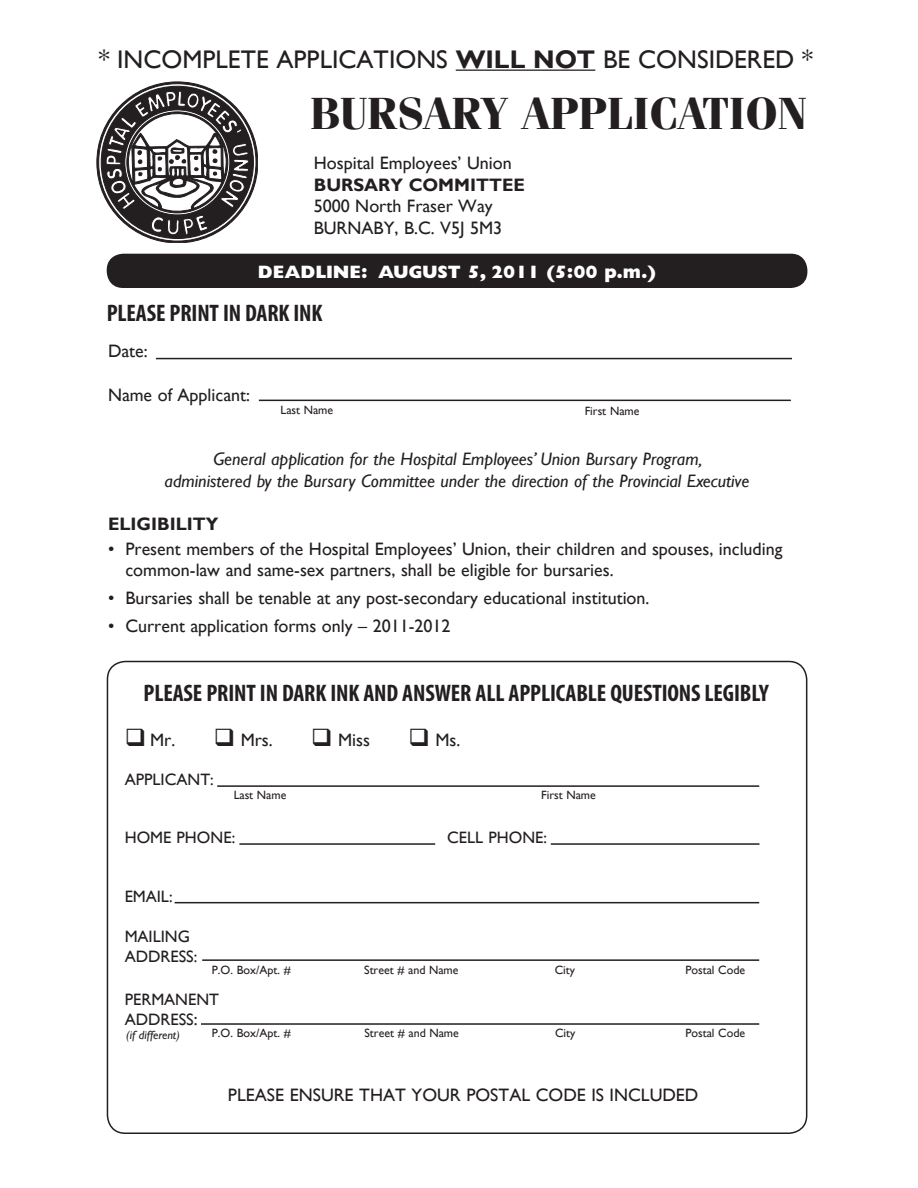
<style>
.page{position:relative;width:918px;height:1188px;background:#fff}
.page>*{position:absolute;margin:0;border:0;box-sizing:border-box;transform-origin:0 0}
.HEAD{font:700 45px "Fenice";color:#231f20}
.t1{font:25.5px "Gill Sans";color:#231f20}
.mini_head{font:700 condensed 24px "Myriad Pro";letter-spacing:-.005em;color:#231f20}
.t2{font:18px/21.6px "Gill Sans";color:#231f20}
.t3{font:italic 18px "Gill Sans";color:#231f20}
.t4{font:18px "Gill Sans";color:#231f20}
.reversed_head{font:800 18px "Gill Sans";color:#fff}
.t5{font:700 18px "Gill Sans";color:#231f20}
.box_normal{font:16.5px/19.5px "Gill Sans";color:#231f20}
.HEAD-2{font:16.5px/19.5px "Gill Sans";color:#231f20}
.small_text{font:12px "Gill Sans";color:#231f20}
.small_text-2{font:italic 12px "Gill Sans";color:#231f20}
.s1{font-weight:700}
.s2{font-size:18px}
</style>
<div class="page">
<svg style="left:97px;top:82px;width:161px;height:161px"></svg>
<div style="left:107px;top:254px;width:700px;height:34px;background:#231f20;border-radius:17px"></div>
<div style="left:107px;top:661px;width:700px;height:473px;border:2px solid #231f20;border-radius:18px"></div>
<hr style="left:259px;top:400px;width:532px;height:1px;background:#231f20">
<hr style="left:217px;top:785px;width:542px;height:2px;background:#231f20">
<hr style="left:202px;top:959px;width:557px;height:2px;background:#231f20">
<hr style="left:156px;top:358px;width:636px;height:1px;background:#231f20">
<hr style="left:239px;top:843px;width:196px;height:2px;background:#231f20">
<hr style="left:551px;top:843px;width:208px;height:2px;background:#231f20">
<hr style="left:175px;top:902px;width:584px;height:1px;background:#231f20">
<hr style="left:201px;top:1023px;width:558px;height:2px;background:#231f20">
<hr style="left:456px;top:70px;width:139px;height:1px;background:#231f20">
<p class="t1" style="left:99px;top:44px;width:715px">* INCOMPLETE APPLICATIONS <span class="s1">WILL NOT</span> BE CONSIDERED *</p>
<p class="HEAD" style="left:310px;top:86px;width:498px">BURSARY APPLICATION</p>
<p class="t2" style="left:314px;top:152px;width:199px">Hospital Employees’ Union</p>
<p class="t5" style="left:314px;top:174px;width:213px">BURSARY COMMITTEE</p>
<p class="t2" style="left:314px;top:196px;width:180px">5000 North Fraser Way</p>
<p class="t2" style="left:314px;top:217px;width:190px">BURNABY, B.C. V5J 5M3</p>
<p class="reversed_head" style="left:258px;top:262px;width:399px">DEADLINE: AUGUST 5, 2011 (5:00 p.m.)</p>
<p class="mini_head" style="left:107px;top:298px;width:217px">PLEASE PRINT IN DARK INK</p>
<p class="t2" style="left:108px;top:341px;width:41px">Date:</p>
<p class="t2" style="left:108px;top:384px;width:144px">Name of Applicant:</p>
<p class="small_text" style="left:280px;top:403px;width:54px">Last Name</p>
<p class="small_text" style="left:585px;top:404px;width:56px">First Name</p>
<p class="t3" style="left:213px;top:449px;width:490px">General application for the Hospital Employees’ Union Bursary Program,</p>
<p class="t3" style="left:165px;top:470px;width:586px">administered by the Bursary Committee under the direction of the Provincial Executive</p>
<p class="t5" style="left:108px;top:514px;width:112px">ELIGIBILITY</p>
<p class="t2" style="left:125px;top:538px;width:659px;text-indent:-17px">• Present members of the Hospital Employees’ Union, their children and spouses, including common-law and same-sex partners, shall be eligible for bursaries.</p>
<p class="t2" style="left:108px;top:587px;width:543px">• Bursaries shall be tenable at any post-secondary educational institution.</p>
<p class="t2" style="left:108px;top:615px;width:344px">• Current application forms only – 2011-2012</p>
<p class="mini_head" style="left:144px;top:678px;width:627px">PLEASE PRINT IN DARK INK AND ANSWER ALL APPLICABLE QUESTIONS LEGIBLY</p>
<p class="t2" style="left:125px;top:729px;width:52px">❑ Mr.</p>
<p class="t2" style="left:214px;top:729px;width:60px">❑ Mrs.</p>
<p class="t2" style="left:311px;top:729px;width:60px">❑ Miss</p>
<p class="t2" style="left:409px;top:729px;width:53px">❑ Ms.</p>
<p class="box_normal" style="left:125px;top:769px;width:91px">APPLICANT:</p>
<p class="small_text" style="left:234px;top:788px;width:54px">Last Name</p>
<p class="small_text" style="left:541px;top:788px;width:56px">First Name</p>
<p class="box_normal" style="left:125px;top:828px;width:112px">HOME PHONE:</p>
<p class="box_normal" style="left:447px;top:828px;width:101px">CELL PHONE:</p>
<p class="HEAD-2" style="left:125px;top:886px;width:49px">EMAIL:</p>
<p class="HEAD-2" style="left:125px;top:927px;width:74px">MAILING<br>ADDRESS:</p>
<p class="box_normal" style="left:125px;top:990px;width:96px">PERMANENT<br>ADDRESS<span class="s2">:</span></p>
<p class="small_text" style="left:212px;top:962px;width:80px">P.O. Box/Apt. #</p>
<p class="small_text" style="left:364px;top:962px;width:96px">Street # and Name</p>
<p class="small_text" style="left:555px;top:962px;width:22px">City</p>
<p class="small_text" style="left:686px;top:962px;width:61px">Postal Code</p>
<p class="small_text-2" style="left:126px;top:1029px;width:55px">(if different)</p>
<p class="small_text" style="left:212px;top:1026px;width:80px">P.O. Box/Apt. #</p>
<p class="small_text" style="left:364px;top:1026px;width:96px">Street # and Name</p>
<p class="small_text" style="left:555px;top:1026px;width:22px">City</p>
<p class="small_text" style="left:686px;top:1026px;width:61px">Postal Code</p>
<p class="t4" style="left:228px;top:1085px;width:472px">PLEASE ENSURE THAT YOUR POSTAL CODE IS INCLUDED</p>
</div>
